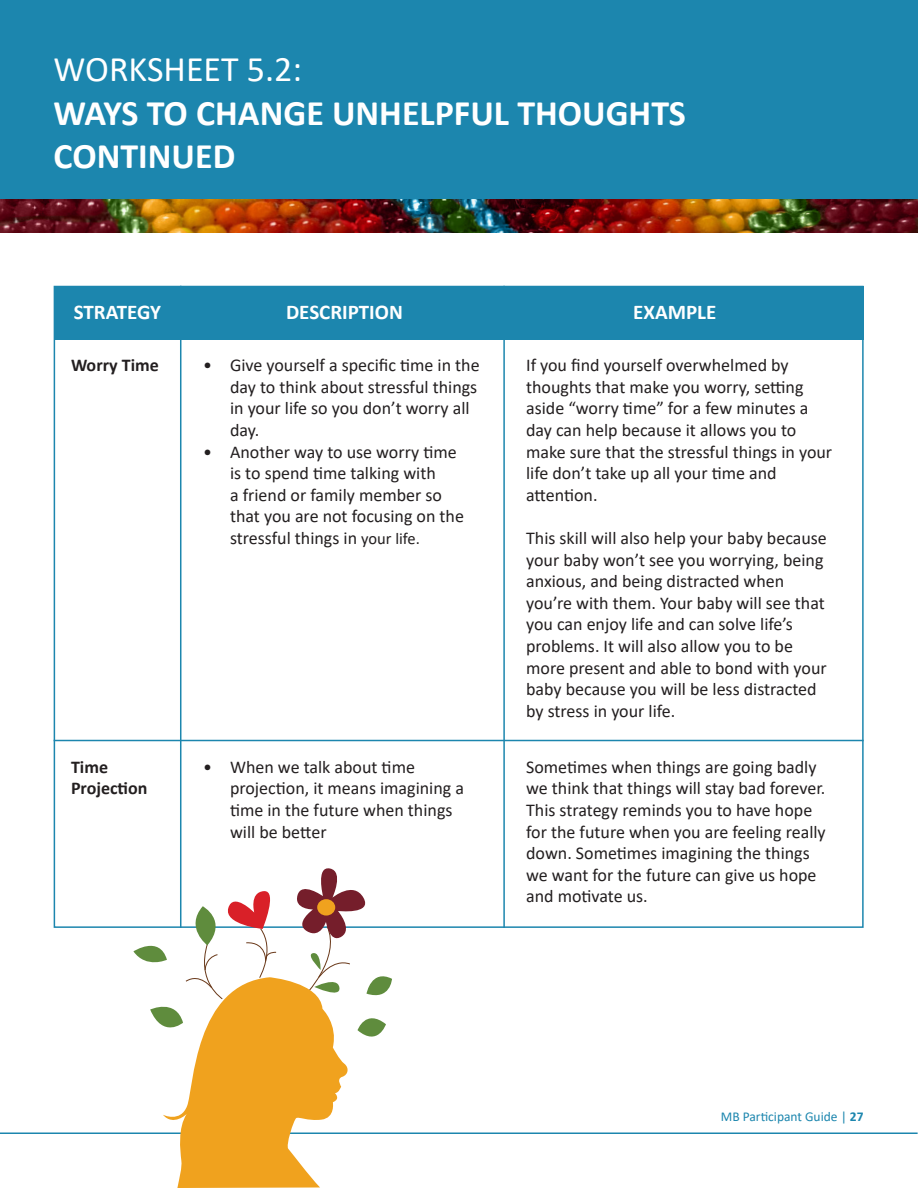
<style>
.page{position:relative;width:918px;height:1188px;background:#fff}
.page>*{position:absolute;margin:0;border:0;box-sizing:border-box;transform-origin:0 0}
.t1{font:700 36px "Calibri";color:#fff}
.t2{font:36px "Calibri";color:#fff}
.t3{font:700 21px "Calibri";color:#fff}
.t4{font:18px/21.6px "Calibri";color:#231f20}
.t5{font:700 18px "Calibri";color:#231f20}
.t6{font:13.5px "Calibri";color:#1c86ae}
.s1{font-size:16.5px}
.s2{font-weight:700}
</style>
<div class="page">
<div style="left:0;top:0;width:918px;height:200px;background:#1c86ae"></div>
<hr style="left:0;top:1133px;width:918px;height:1px;background:#1c86ae">
<div style="left:54px;top:286px;width:810px;height:54px;background:#1c86ae"></div>
<hr style="left:503px;top:286px;width:2px;height:642px;background:#1c86ae">
<hr style="left:54px;top:740px;width:810px;height:1px;background:#1c86ae">
<hr style="left:180px;top:286px;width:1px;height:642px;background:#1c86ae">
<img style="left:0;top:200px;width:918px;height:33px">
<svg style="left:133px;top:866px;width:259px;height:322px"></svg>
<p class="t2" style="left:54px;top:44px;width:250px">WORKSHEET 5.2:</p>
<p class="t1" style="left:54px;top:87px;width:634px">WAYS TO CHANGE UNHELPFUL THOUGHTS</p>
<p class="t1" style="left:54px;top:130px;width:183px">CONTINUED</p>
<p class="t3" style="left:74px;top:297px;width:89px">STRATEGY</p>
<p class="t3" style="left:286px;top:297px;width:118px">DESCRIPTION</p>
<p class="t3" style="left:633px;top:297px;width:85px">EXAMPLE</p>
<p class="t5" style="left:71px;top:353px;width:89px">Worry Time</p>
<p class="t4" style="left:230px;top:354px;width:251px;text-indent:-27px">• Give yourself a specific time in the day to think about stressful things in your life so you don’t worry all day.</p>
<p class="t4" style="left:230px;top:440px;width:235px;text-indent:-27px">• Another way to use worry time is to spend time talking with<br>a friend or family member so that you are not focusing on the stressful things in <span class="s1">your life.</span></p>
<p class="t5" style="left:71px;top:754px;width:39px">Time</p>
<p class="t5" style="left:71px;top:776px;width:78px">Projection</p>
<p class="t4" style="left:203px;top:756px;width:213px">• When we talk about time</p>
<p class="t4" style="left:230px;top:777px;width:235px">projection, it means imagining a time in the future when things will be better</p>
<p class="t4" style="left:526px;top:354px;width:308px">If you find yourself overwhelmed by thoughts that make you worry, setting aside “worry time” for a few minutes a day can help because it allows you to make sure that the stressful things in your life don’t take up all your time and</p>
<p class="t4" style="left:526px;top:484px;width:73px">attention.</p>
<p class="t4" style="left:526px;top:527px;width:302px">This skill will also help your baby because your baby won’t see you worrying, being</p>
<p class="t4" style="left:526px;top:570px;width:302px">anxious, and being distracted when you’re with them. Your baby will see that you can enjoy life and can solve life’s problems. It will also allow you to be more present and able to bond with your baby because you will be less distracted by stress in your life.</p>
<p class="t4" style="left:526px;top:756px;width:301px">Sometimes when things are going badly we think that things will stay bad forever.<br>This strategy reminds you to have hope for the future when you are feeling really down. Sometimes imagining the things we want for the future can give us hope and motivate us.</p>
<p class="t6" style="left:721px;top:1107px;width:144px">MB Participant Guide | <span class="s2">27</span></p>
</div>
